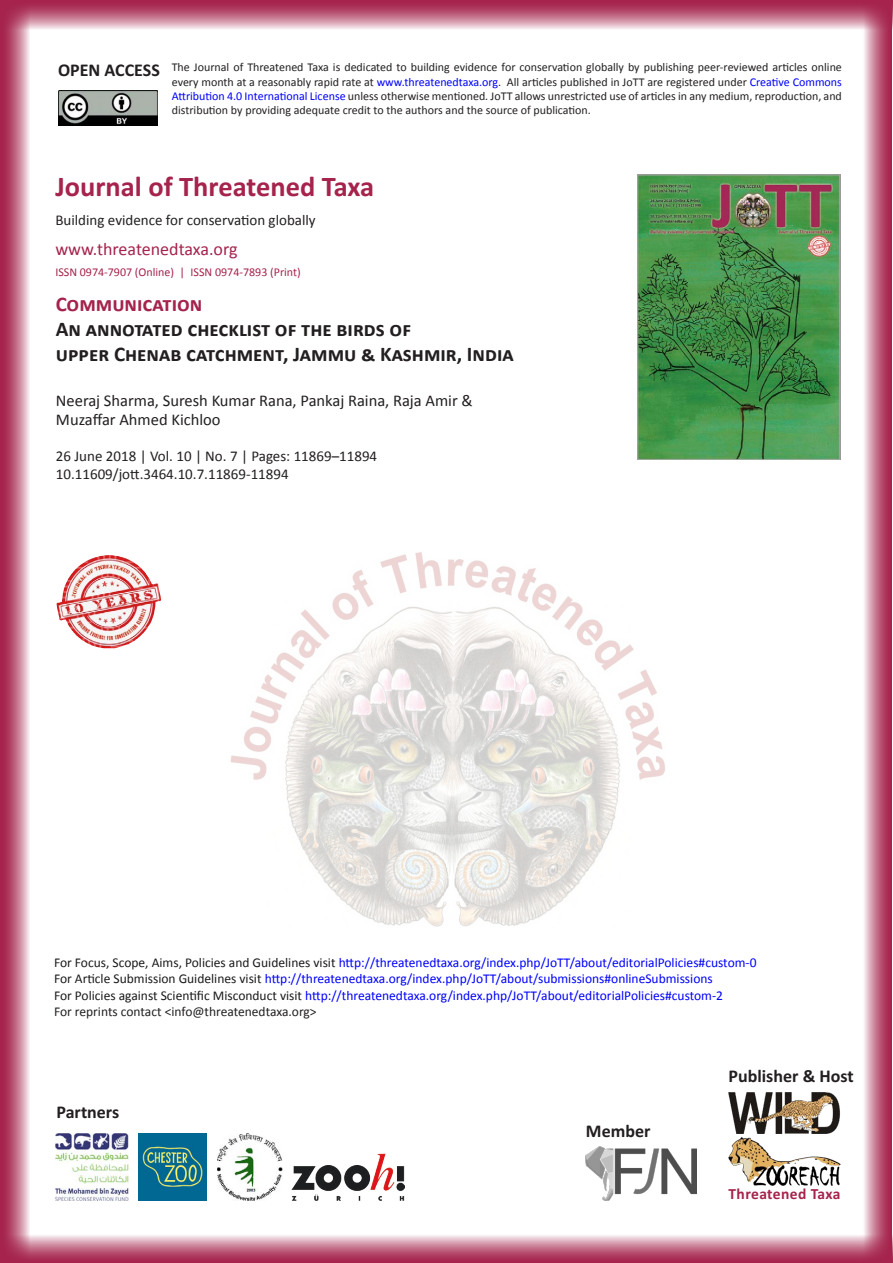
<style>
.page{position:relative;width:893px;height:1263px;background:#fff}
.page>*{position:absolute;margin:0;border:0;box-sizing:border-box;transform-origin:0 0}
.t1{font:28.5px "Calibri Bold 2";color:#a5234c}
.t2{font:700 21px "Calibri";color:#231f20}
.t3{font:700 21px "Calibri";color:#a5234c}
.t4{font:18px "Calibri Bold 2";color:#231f20}
.t5{font:18px "Calibri";color:#a5234c}
.t6{font:16.5px "Calibri";color:#231f20}
.t7{font:15.6px "Calibri Bold 2";letter-spacing:.02em;color:#a5234c}
.t8{font:15px "Calibri";color:#231f20}
.t9{font:13.5px "Calibri";color:#00f}
.t10{font:13.5px "Calibri";color:#231f20}
.t11{font:12px/14.4px "Calibri";color:#231f20;text-align:justify}
.jott_notes_citation{font:12px "Calibri";color:#a5234c}
.s1{color:#00f}
.s2{color:#1a1a1a}
</style>
<div class="page">
<img style="left:230px;top:552px;width:435px;height:375px">
<img style="left:59px;top:91px;width:98px;height:34px">
<img style="left:638px;top:175px;width:203px;height:285px">
<svg style="left:0;top:1234px;width:893px;height:29px;background:#c77992"></svg>
<svg style="left:30px;top:0;width:863px;height:30px;background:#c5728c"></svg>
<svg style="left:1px;top:0;width:29px;height:1263px;background:#c4708b"></svg>
<svg style="left:863px;top:0;width:29px;height:1263px;background:#c6758f"></svg>
<img style="left:56px;top:555px;width:105px;height:93px">
<img style="left:292px;top:1153px;width:112px;height:48px">
<img style="left:56px;top:1133px;width:73px;height:68px">
<img style="left:139px;top:1133px;width:67px;height:68px">
<img style="left:217px;top:1133px;width:65px;height:68px">
<img style="left:728px;top:1092px;width:112px;height:41px">
<img style="left:728px;top:1137px;width:112px;height:48px">
<img style="left:586px;top:1147px;width:111px;height:54px">
<p class="t4" style="left:58px;top:59px;width:103px">OPEN ACCESS</p>
<p class="t11" style="left:172px;top:60px;width:672px">The Journal of Threatened Taxa is dedicated to building evidence for conservation globally by publishing peer-reviewed articles online every month at a reasonably rapid rate at <span class="s1">www.threatenedtaxa.org</span>. All articles published in JoTT are registered under <span class="s1">Creative Commons Attribution 4.0 International License</span> unless otherwise mentioned. JoTT allows unrestricted use of articles in any medium, reproduction, and distribution by providing adequate credit to the authors and the source of publication.</p>
<p class="t1" style="left:55px;top:168px;width:320px">Journal of Threatened Taxa</p>
<p class="t8" style="left:55px;top:210px;width:262px">Building evidence for conservation globally</p>
<p class="t5" style="left:55px;top:238px;width:184px">www.threatenedtaxa.org</p>
<p class="jott_notes_citation" style="left:55px;top:264px;width:247px">ISSN 0974-7907 (Online) | ISSN 0974-7893 (Print)</p>
<p class="t3" style="left:56px;top:290px;width:148px">Communication</p>
<p class="t2" style="left:56px;top:316px;width:357px">An annotated checklist of the birds of</p>
<p class="t2" style="left:56px;top:341px;width:459px">upper Chenab catchment, Jammu &amp; Kashmir, India</p>
<p class="t6" style="left:56px;top:390px;width:418px">Neeraj Sharma, Suresh Kumar Rana, Pankaj Raina, Raja Amir &amp;</p>
<p class="t6" style="left:56px;top:409px;width:166px">Muzaffar Ahmed Kichloo</p>
<p class="t8" style="left:56px;top:447px;width:323px">26 June 2018 | Vol. 10 | No. 7 | Pages: 11869–11894</p>
<p class="t8" style="left:56px;top:465px;width:234px">10.11609/jott.3464.10.7.11869-11894</p>
<p class="t9" style="left:54px;top:954px;width:704px"><span class="s2">For Focus, Scope, Aims, Policies and Guidelines visit</span> http://threatenedtaxa.org/index.php/JoTT/about/editorialPolicies#custom-0</p>
<p class="t9" style="left:54px;top:970px;width:660px"><span class="s2">For Article Submission Guidelines visit</span> http://threatenedtaxa.org/index.php/JoTT/about/submissions#onlineSubmissions</p>
<p class="t9" style="left:54px;top:987px;width:671px"><span class="s2">For Policies against Scientific Misconduct visit</span> http://threatenedtaxa.org/index.php/JoTT/about/editorialPolicies#custom-2</p>
<p class="t10" style="left:54px;top:1003px;width:264px">For reprints contact &lt;info@threatenedtaxa.org&gt;</p>
<p class="t4" style="left:56px;top:1100px;width:64px">Partners</p>
<p class="t4" style="left:586px;top:1119px;width:66px">Member</p>
<p class="t4" style="left:728px;top:1064px;width:127px">Publisher &amp; Host</p>
<p class="t7" style="left:728px;top:1184px;width:114px">Threatened Taxa</p>
</div>
